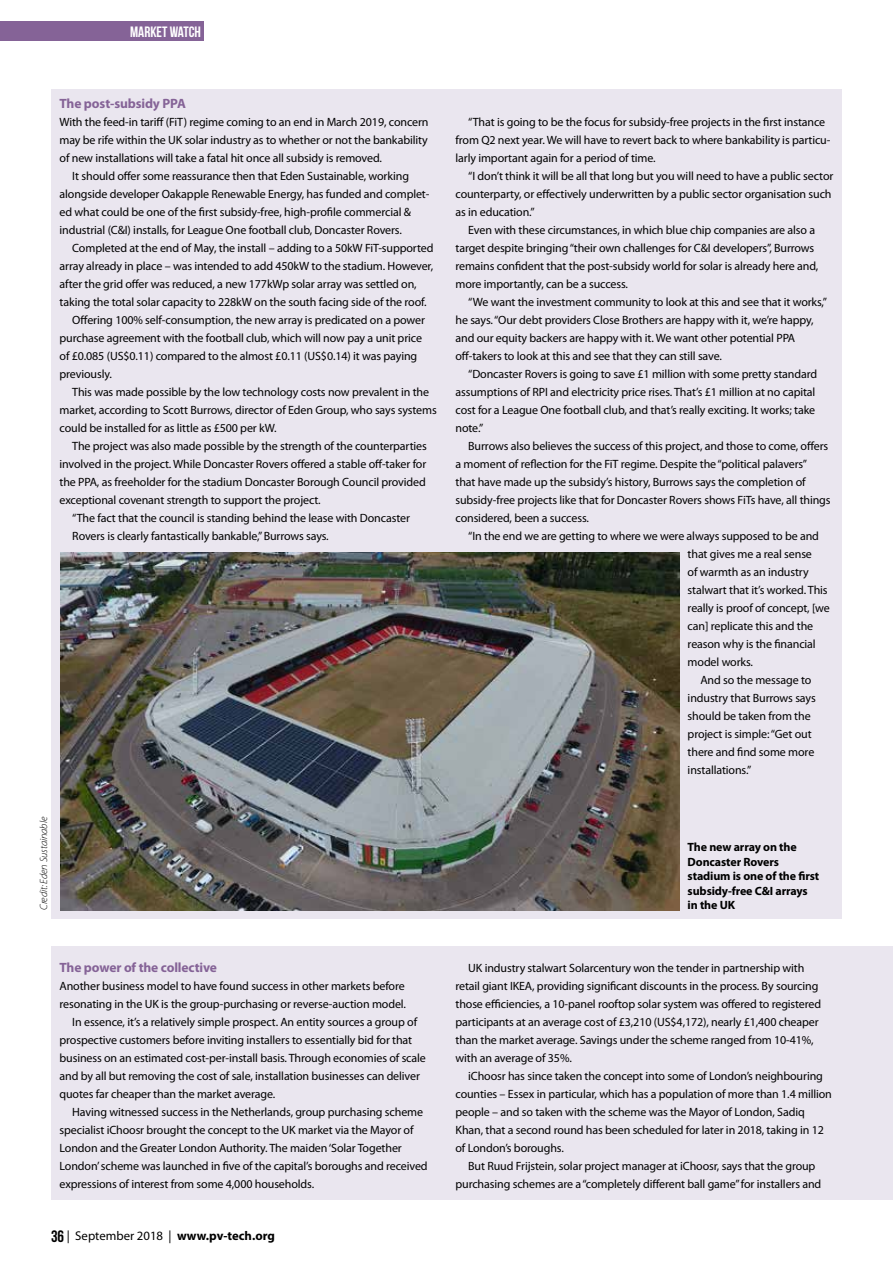
<style>
.page{position:relative;width:893px;height:1263px;background:#fff}
.page>*{position:absolute;margin:0;border:0;box-sizing:border-box;transform-origin:0 0}
.t1{font:15px "Bebas Neue";color:#fff}
.t2{font:700 13.5px "Myriad Pro";letter-spacing:-.01em;color:#856397}
.t3{font:12.75px "Myriad Pro";color:#000}
.t4{font:12px/18px "Myriad Pro";letter-spacing:-.01em;color:#000}
.t5{font:700 12px/14.4px "Myriad Pro";letter-spacing:-.01em;color:#000}
.t6{font:italic 300 10.5px "Myriad Pro";letter-spacing:-.01em;color:#000}
.s1{font-family:"Bebas Neue";font-size:16.5px}
.s2{font-weight:700}
</style>
<div class="page">
<div style="left:0;top:21px;width:204px;height:20px;background:#856397"></div>
<div style="left:714px;top:946px;width:179px;height:253px;background:#eae6ef"></div>
<div style="left:51px;top:89px;width:791px;height:829px;background:#eae6ef"></div>
<div style="left:51px;top:946px;width:791px;height:253px;background:#eae6ef"></div>
<img style="left:60px;top:553px;width:619px;height:357px">
<p class="t1" style="left:130px;top:23px;width:72px">MARKET WATCH</p>
<p class="t2" style="left:60px;top:95px;width:128px">The post-subsidy PPA</p>
<p class="t4" style="left:60px;top:113px;width:371px">With the feed-in tariff (FiT) regime coming to an end in March 2019, concern</p>
<p class="t4" style="left:60px;top:131px;width:370px">may be rife within the UK solar industry as to whether or not the bankability</p>
<p class="t4" style="left:60px;top:149px;width:324px">of new installations will take a fatal hit once all subsidy is removed.</p>
<p class="t4" style="left:72px;top:167px;width:338px">It should offer some reassurance then that Eden Sustainable, working</p>
<p class="t4" style="left:60px;top:185px;width:371px">alongside developer Oakapple Renewable Energy, has funded and complet-</p>
<p class="t4" style="left:60px;top:203px;width:353px">ed what could be one of the first subsidy-free, high-profile commercial &amp;</p>
<p class="t4" style="left:60px;top:221px;width:344px">industrial (C&amp;I) installs, for League One football club, Doncaster Rovers.</p>
<p class="t4" style="left:72px;top:239px;width:363px">Completed at the end of May, the install – adding to a 50kW FiT-supported</p>
<p class="t4" style="left:60px;top:257px;width:375px">array already in place – was intended to add 450kW to the stadium. However,</p>
<p class="t4" style="left:60px;top:275px;width:359px">after the grid offer was reduced, a new 177kWp solar array was settled on,</p>
<p class="t4" style="left:60px;top:293px;width:369px">taking the total solar capacity to 228kW on the south facing side of the roof.</p>
<p class="t4" style="left:72px;top:311px;width:354px">Offering 100% self-consumption, the new array is predicated on a power</p>
<p class="t4" style="left:60px;top:329px;width:364px">purchase agreement with the football club, which will now pay a unit price</p>
<p class="t4" style="left:60px;top:347px;width:359px">of £0.085 (US$0.11) compared to the almost £0.11 (US$0.14) it was paying</p>
<p class="t4" style="left:60px;top:365px;width:54px">previously.</p>
<p class="t4" style="left:72px;top:383px;width:358px">This was made possible by the low technology costs now prevalent in the</p>
<p class="t4" style="left:60px;top:401px;width:379px">market, according to Scott Burrows, director of Eden Group, who says systems</p>
<p class="t4" style="left:60px;top:419px;width:218px">could be installed for as little as £500 per kW.</p>
<p class="t4" style="left:72px;top:437px;width:356px">The project was also made possible by the strength of the counterparties</p>
<p class="t4" style="left:60px;top:455px;width:368px">involved in the project. While Doncaster Rovers offered a stable off-taker for</p>
<p class="t4" style="left:60px;top:473px;width:368px">the PPA, as freeholder for the stadium Doncaster Borough Council provided</p>
<p class="t4" style="left:60px;top:491px;width:263px">exceptional covenant strength to support the project.</p>
<p class="t4" style="left:72px;top:509px;width:339px">“The fact that the council is standing behind the lease with Doncaster</p>
<p class="t4" style="left:72px;top:527px;width:258px">Rovers is clearly fantastically bankable,” Burrows says.</p>
<p class="t6" style="left:38px;top:910px;width:95px;rotate:-90deg">Credit: Eden Sustainable</p>
<p class="t4" style="left:455px;top:113px;width:376px;text-indent:13px">“That is going to be the focus for subsidy-free projects in the first instance from Q2 next year. We will have to revert back to where bankability is particu&shy;larly important again for a period of time.</p>
<p class="t4" style="left:468px;top:167px;width:367px">“I don’t think it will be all that long but you will need to have a public sector</p>
<p class="t4" style="left:455px;top:185px;width:378px">counterparty, or effectively underwritten by a public sector organisation such</p>
<p class="t4" style="left:455px;top:203px;width:81px">as in education.”</p>
<p class="t4" style="left:468px;top:221px;width:348px">Even with these circumstances, in which blue chip companies are also a</p>
<p class="t4" style="left:455px;top:239px;width:360px">target despite bringing “their own challenges for C&amp;I developers”, Burrows</p>
<p class="t4" style="left:455px;top:257px;width:364px">remains confident that the post-subsidy world for solar is already here and,</p>
<p class="t4" style="left:455px;top:275px;width:174px">more importantly, can be a success.</p>
<p class="t4" style="left:468px;top:293px;width:360px">“We want the investment community to look at this and see that it works,”</p>
<p class="t4" style="left:455px;top:311px;width:360px">he says. “Our debt providers Close Brothers are happy with it, we’re happy,</p>
<p class="t4" style="left:455px;top:329px;width:341px">and our equity backers are happy with it. We want other potential PPA</p>
<p class="t4" style="left:455px;top:347px;width:268px">off-takers to look at this and see that they can still save.</p>
<p class="t4" style="left:468px;top:365px;width:350px">“Doncaster Rovers is going to save £1 million with some pretty standard</p>
<p class="t4" style="left:455px;top:383px;width:361px">assumptions of RPI and electricity price rises. That’s £1 million at no capital</p>
<p class="t4" style="left:455px;top:401px;width:361px">cost for a League One football club, and that’s really exciting. It works; take</p>
<p class="t4" style="left:455px;top:419px;width:29px">note.”</p>
<p class="t4" style="left:468px;top:437px;width:361px">Burrows also believes the success of this project, and those to come, offers</p>
<p class="t4" style="left:455px;top:455px;width:353px">a moment of reflection for the FiT regime. Despite the “political palavers”</p>
<p class="t4" style="left:455px;top:473px;width:352px">that have made up the subsidy’s history, Burrows says the completion of</p>
<p class="t4" style="left:455px;top:491px;width:377px">subsidy-free projects like that for Doncaster Rovers shows FiTs have, all things</p>
<p class="t4" style="left:455px;top:509px;width:135px">considered, been a success.</p>
<p class="t4" style="left:468px;top:527px;width:352px">“In the end we are getting to where we were always supposed to be and</p>
<p class="t4" style="left:688px;top:545px;width:126px">that gives me a real sense</p>
<p class="t4" style="left:688px;top:563px;width:123px">of warmth as an industry</p>
<p class="t4" style="left:688px;top:581px;width:142px">stalwart that it’s worked. This</p>
<p class="t4" style="left:688px;top:599px;width:144px">really is proof of concept, [we</p>
<p class="t4" style="left:688px;top:617px;width:127px">can] replicate this and the</p>
<p class="t4" style="left:688px;top:635px;width:130px">reason why is the financial</p>
<p class="t4" style="left:688px;top:653px;width:67px">model works.</p>
<p class="t4" style="left:700px;top:671px;width:113px">And so the message to</p>
<p class="t4" style="left:688px;top:689px;width:130px">industry that Burrows says</p>
<p class="t4" style="left:688px;top:707px;width:125px">should be taken from the</p>
<p class="t4" style="left:688px;top:725px;width:126px">project is simple: “Get out</p>
<p class="t4" style="left:688px;top:743px;width:128px">there and find some more</p>
<p class="t4" style="left:688px;top:761px;width:65px">installations.”</p>
<p class="t5" style="left:688px;top:840px;width:133px">The new array on the<br>Doncaster Rovers stadium is one of the first subsidy-free C&amp;I arrays in the UK</p>
<p class="t2" style="left:60px;top:959px;width:159px">The power of the collective</p>
<p class="t4" style="left:60px;top:977px;width:347px">Another business model to have found success in other markets before</p>
<p class="t4" style="left:60px;top:995px;width:348px">resonating in the UK is the group-purchasing or reverse-auction model.</p>
<p class="t4" style="left:72px;top:1013px;width:346px">In essence, it’s a relatively simple prospect. An entity sources a group of</p>
<p class="t4" style="left:60px;top:1031px;width:354px">prospective customers before inviting installers to essentially bid for that</p>
<p class="t4" style="left:60px;top:1049px;width:368px">business on an estimated cost-per-install basis. Through economies of scale</p>
<p class="t4" style="left:60px;top:1067px;width:362px">and by all but removing the cost of sale, installation businesses can deliver</p>
<p class="t4" style="left:60px;top:1085px;width:217px">quotes far cheaper than the market average.</p>
<p class="t4" style="left:72px;top:1103px;width:352px">Having witnessed success in the Netherlands, group purchasing scheme</p>
<p class="t4" style="left:60px;top:1121px;width:355px">specialist iChoosr brought the concept to the UK market via the Mayor of</p>
<p class="t4" style="left:60px;top:1139px;width:344px">London and the Greater London Authority. The maiden ‘Solar Together</p>
<p class="t4" style="left:60px;top:1157px;width:370px">London’ scheme was launched in five of the capital’s boroughs and received</p>
<p class="t4" style="left:60px;top:1175px;width:256px">expressions of interest from some 4,000 households.</p>
<p class="t3" style="left:51px;top:1228px;width:225px"><span class="s1">36</span> | September 2018 | <span class="s2">www.pv-tech.org</span></p>
<p class="t4" style="left:455px;top:959px;width:367px;text-indent:13px">UK industry stalwart Solarcentury won the tender in partnership with retail giant IKEA, providing significant discounts in the process. By sourcing those efficiencies, a 10-panel rooftop solar system was offered to registered participants at an average cost of £3,210 (US$4,172), nearly £1,400 cheaper than the market average. Savings under the scheme ranged from 10-41%, with an average of 35%.</p>
<p class="t4" style="left:455px;top:1067px;width:378px;text-indent:13px">iChoosr has since taken the concept into some of London’s neighbouring counties – Essex in particular, which has a population of more than 1.4 million people – and so taken with the scheme was the Mayor of London, Sadiq Khan, that a second round has been scheduled for later in 2018, taking in 12 of London’s boroughs.</p>
<p class="t4" style="left:455px;top:1157px;width:367px;text-align:center">But Ruud Frijstein, solar project manager at iChoosr, says that the group purchasing schemes are a “completely different ball game” for installers and</p>
</div>
